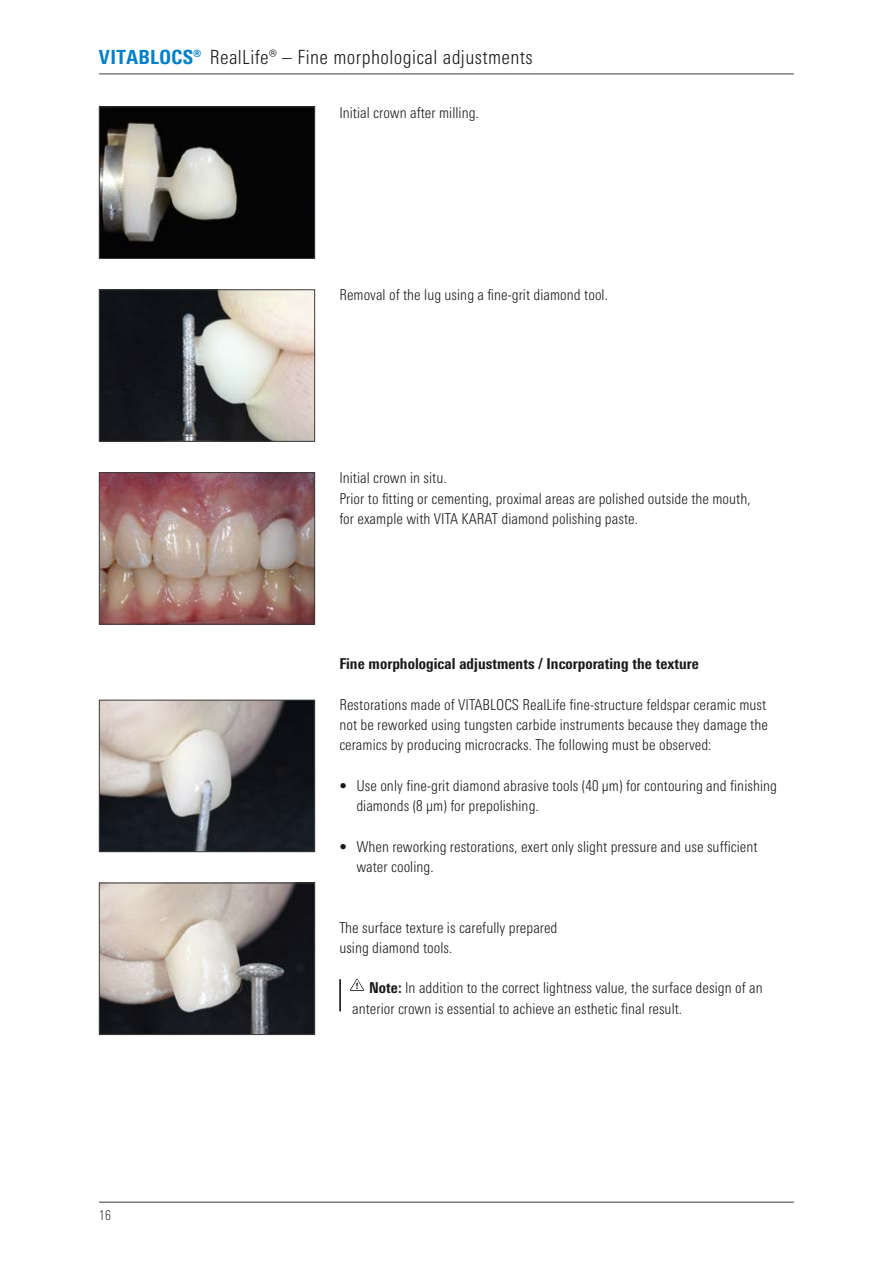
<style>
.page{position:relative;width:893px;height:1263px;background:#fff}
.page>*{position:absolute;margin:0;border:0;box-sizing:border-box;transform-origin:0 0}
.t1{font:300 condensed 19.5px "Univers Next Pro";letter-spacing:.02em;color:#1a1a1a}
.t2{font:300 condensed 15px/20.2px "Univers Next Pro";letter-spacing:.005em;color:#1a1a1a}
.t3{font:800 condensed 15px "Univers Next Pro";letter-spacing:.005em;color:#1a1a1a}
.t4{font:300 condensed 13.5px "Univers Next Pro";color:#3b3b3a}
.s1{font-weight:800;color:#0080c8}
.s2{font-weight:800}
</style>
<div class="page">
<hr style="left:99px;top:1202px;width:695px;height:1px;background:#3b3b3a">
<hr style="left:99px;top:74px;width:695px;height:1px;background:#3b3b3a">
<img style="left:101px;top:109px;width:212px;height:148px">
<div style="left:99px;top:107px;width:216px;height:152px;border:1px solid #3b3b3a"></div>
<img style="left:101px;top:291px;width:212px;height:149px">
<div style="left:99px;top:289px;width:216px;height:153px;border:1px solid #3b3b3a"></div>
<img style="left:101px;top:474px;width:212px;height:148px">
<div style="left:99px;top:472px;width:216px;height:152px;border:1px solid #3b3b3a"></div>
<img style="left:101px;top:702px;width:212px;height:148px">
<div style="left:99px;top:700px;width:216px;height:152px;border:1px solid #3b3b3a"></div>
<img style="left:101px;top:885px;width:212px;height:148px">
<div style="left:99px;top:883px;width:216px;height:152px;border:1px solid #3b3b3a"></div>
<svg style="left:350px;top:979px;width:14px;height:12px"></svg>
<hr style="left:339px;top:979px;width:2px;height:32px;background:#000">
<h1 class="t1" style="left:99px;top:46px;width:435px"><span class="s1">VITABLOCS®</span> RealLife® – Fine morphological adjustments</h1>
<p class="t2" style="left:339px;top:102px;width:141px">Initial crown after milling.</p>
<p class="t2" style="left:339px;top:285px;width:270px">Removal of the lug using a fine-grit diamond tool.</p>
<p class="t2" style="left:339px;top:468px;width:413px">Initial crown in situ.<br>Prior to fitting or cementing, proximal areas are polished outside the mouth, for example with VITA KARAT diamond polishing paste.</p>
<p class="t3" style="left:339px;top:655px;width:361px">Fine morphological adjustments / Incorporating the texture</p>
<p class="t2" style="left:339px;top:694px;width:430px;text-align:justify">Restorations made of VITABLOCS RealLife fine-structure feldspar ceramic must not be reworked using tungsten carbide instruments because they damage the ceramics by producing microcracks. The following must be observed:</p>
<p class="t2" style="left:356px;top:775px;width:422px;text-indent:-17px">• Use only fine-grit diamond abrasive tools (40 μm) for contouring and finishing diamonds (8 μm) for prepolishing.</p>
<p class="t2" style="left:356px;top:836px;width:403px;text-indent:-17px">• When reworking restorations, exert only slight pressure and use sufficient water cooling.</p>
<p class="t4" style="left:99px;top:1207px;width:14px">16</p>
<p class="t2" style="left:339px;top:917px;width:220px">The surface texture is carefully prepared using diamond tools.</p>
<p class="t2" style="left:352px;top:978px;width:412px;text-indent:17px"><span class="s2">Note:</span> In addition to the correct lightness value, the surface design of an anterior crown is essential to achieve an esthetic final result.</p>
</div>
